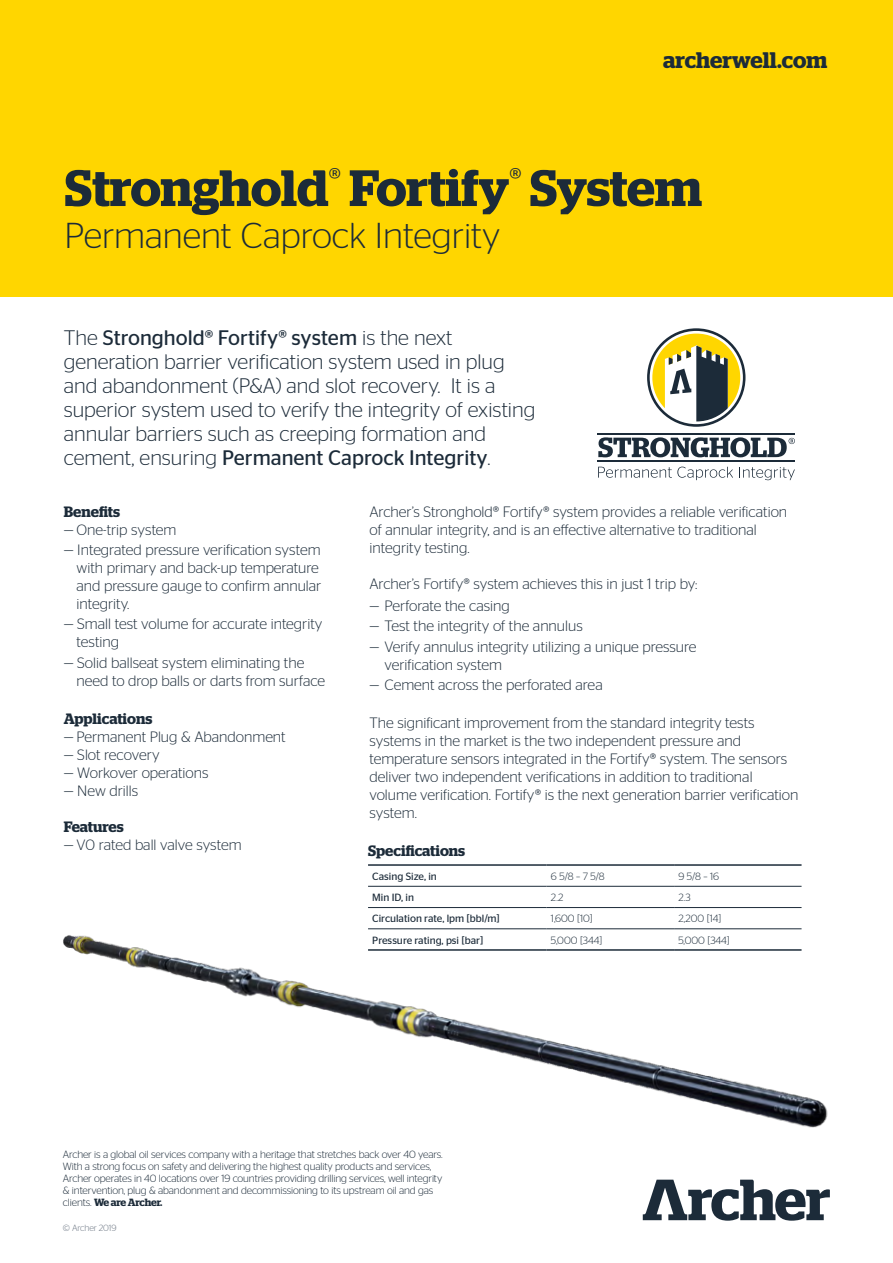
<style>
.page{position:relative;width:893px;height:1263px;background:#fff}
.page>*{position:absolute;margin:0;border:0;box-sizing:border-box;transform-origin:0 0}
.t1{font:600 51px "Stag";letter-spacing:-.005em;color:#1c2b39}
.t2{font:300 36px "Stag Sans";color:#1c2b39}
.t3{font:600 22.5px "Stag";letter-spacing:-.005em;color:#1c2b39}
.t4{font:300 21px/24px "Stag Sans";color:#1c2b39}
.t5{font:300 15px/18px "Stag Sans";color:#1c2b39}
.t6{font:600 15px "Stag";color:#1c2b39}
.t7{font:300 10.5px/12px "Stag Sans";letter-spacing:-.01em;color:#1c2b39}
.t8{font:10.5px "Stag Sans";color:#1c2b39}
.t9{font:600 10.5px "Stag";letter-spacing:-.015em;color:#1c2b39}
.t10{font:300 9px "Stag Sans";letter-spacing:-.01em;color:#6a7481}
.s1{font-weight:400}
.s2{font-family:"Stag Sans";font-weight:300}
</style>
<div class="page">
<svg style="left:643px;top:1180px;width:187px;height:41px"></svg>
<div style="left:0;top:0;width:893px;height:296px;background:#ffd600"></div>
<hr style="left:368px;top:886px;width:179px;height:1px;background:#1c2b39">
<hr style="left:547px;top:886px;width:127px;height:1px;background:#1c2b39">
<hr style="left:674px;top:886px;width:127px;height:1px;background:#1c2b39">
<hr style="left:368px;top:864px;width:179px;height:2px;background:#1c2b39">
<hr style="left:547px;top:864px;width:127px;height:2px;background:#1c2b39">
<hr style="left:674px;top:864px;width:127px;height:2px;background:#1c2b39">
<img style="left:63px;top:907px;width:765px;height:221px">
<hr style="left:598px;top:433px;width:197px;height:1px;background:#1c2b39">
<hr style="left:598px;top:460px;width:197px;height:2px;background:#1c2b39">
<svg style="left:647px;top:328px;width:98px;height:99px"></svg>
<svg style="left:598px;top:467px;width:135px;height:13px"></svg>
<svg style="left:739px;top:467px;width:56px;height:13px"></svg>
<svg style="left:598px;top:437px;width:197px;height:20px"></svg>
<h3 class="t3" style="left:663px;top:46px;width:166px">archerwell.com</h3>
<h1 class="t1" style="left:65px;top:158px;width:639px">Stronghold<sup>®</sup> Fortify<sup>®</sup> System</h1>
<h2 class="t2" style="left:65px;top:216px;width:437px">Permanent Caprock Integrity</h2>
<p class="t4" style="left:64px;top:325px;width:473px">The <span class="s1">Stronghold® Fortify® system</span> is the next generation barrier verification system used in plug and abandonment (P&amp;A) and slot recovery. It is a superior system used to verify the integrity of existing annular barriers such as creeping formation and cement, ensuring <span class="s1">Permanent Caprock Integrity</span>.</p>
<p class="t5" style="left:369px;top:503px;width:419px">Archer’s Stronghold® Fortify® system provides a reliable verification of annular integrity, and is an effective alternative to traditional integrity testing.</p>
<p class="t5" style="left:369px;top:575px;width:329px">Archer’s Fortify® system achieves this in just 1 trip by:</p>
<p class="t5" style="left:369px;top:597px;width:142px">— Perforate the casing</p>
<p class="t5" style="left:369px;top:617px;width:215px">— Test the integrity of the annulus</p>
<p class="t5" style="left:384px;top:637px;width:313px;text-indent:-15px">— Verify annulus integrity utilizing a unique pressure verification system</p>
<p class="t5" style="left:369px;top:675px;width:235px">— Cement across the perforated area</p>
<p class="t5" style="left:369px;top:713px;width:430px">The significant improvement from the standard integrity tests systems in the market is the two independent pressure and temperature sensors integrated in the Fortify® system. The sensors deliver two independent verifications in addition to traditional volume verification. Fortify® is the next generation barrier verification system.</p>
<p class="t6" style="left:64px;top:503px;width:58px">Benefits</p>
<p class="t5" style="left:64px;top:521px;width:114px">— One-trip system</p>
<p class="t5" style="left:77px;top:541px;width:246px;text-indent:-13px">— Integrated pressure verification system with primary and back-up temperature and pressure gauge to confirm annular integrity.</p>
<p class="t5" style="left:77px;top:615px;width:247px;text-indent:-13px">— Small test volume for accurate integrity testing</p>
<p class="t5" style="left:77px;top:653px;width:250px;text-indent:-13px">— Solid ballseat system eliminating the need to drop balls or darts from surface</p>
<p class="t6" style="left:64px;top:709px;width:90px">Applications</p>
<p class="t5" style="left:64px;top:727px;width:223px">— Permanent Plug &amp; Abandonment</p>
<p class="t5" style="left:64px;top:745px;width:97px">— Slot recovery</p>
<p class="t5" style="left:64px;top:763px;width:146px">— Workover operations</p>
<p class="t5" style="left:64px;top:781px;width:76px">— New drills</p>
<p class="t6" style="left:64px;top:817px;width:61px">Features</p>
<p class="t5" style="left:64px;top:835px;width:179px">— V0 rated ball valve system</p>
<p class="t6" style="left:368px;top:841px;width:99px">Specifications</p>
<p class="t8" style="left:372px;top:870px;width:66px">Casing Size, in</p>
<p class="t7" style="left:551px;top:870px;width:55px">6 5/8 – 7 5/8</p>
<p class="t7" style="left:678px;top:870px;width:42px">9 5/8 – 16</p>
<p class="t8" style="left:372px;top:891px;width:43px">Min ID, in</p>
<p class="t7" style="left:551px;top:891px;width:14px">2.2</p>
<p class="t7" style="left:678px;top:891px;width:14px">2.3</p>
<p class="t8" style="left:372px;top:913px;width:129px">Circulation rate, lpm [bbl/m]</p>
<p class="t7" style="left:551px;top:912px;width:43px">1,600 [10]</p>
<p class="t7" style="left:678px;top:912px;width:45px">2,200 [14]</p>
<p class="t8" style="left:372px;top:934px;width:113px">Pressure rating, psi [bar]</p>
<p class="t7" style="left:551px;top:934px;width:53px">5,000 [344]</p>
<p class="t7" style="left:678px;top:934px;width:53px">5,000 [344]</p>
<p class="t7" style="left:63px;top:1148px;width:381px">Archer is a global oil services company with a heritage that stretches back over 40 years.<br>With a strong focus on safety and delivering the highest quality products and services, Archer operates in 40 locations over 19 countries providing drilling services, well integrity &amp; intervention, plug &amp; abandonment and decommissioning to its upstream oil and gas</p>
<p class="t9" style="left:63px;top:1196px;width:101px"><span class="s2">clients.</span> We are Archer.</p>
<p class="t10" style="left:63px;top:1223px;width:55px">© Archer 2019</p>
</div>
